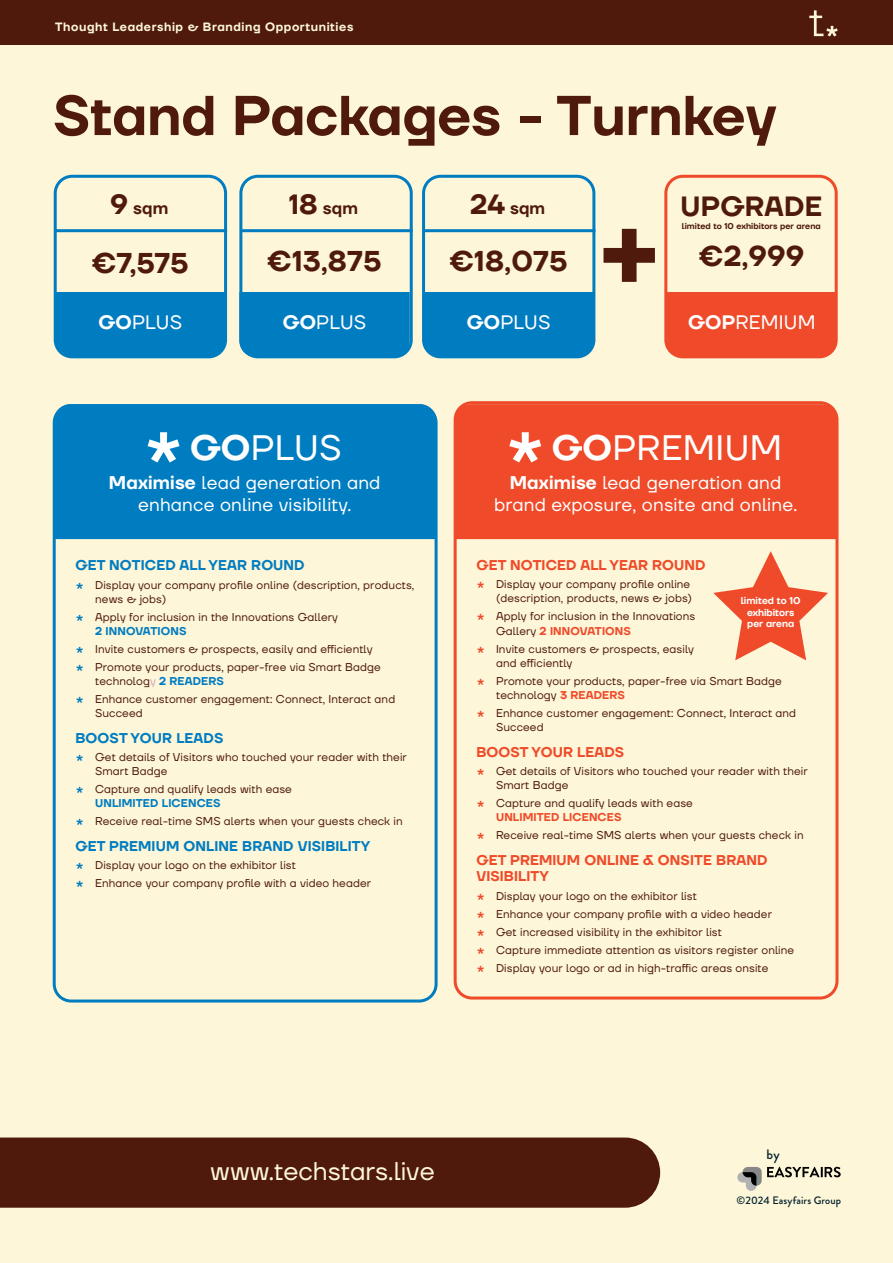
<style>
.page{position:relative;width:893px;height:1263px;background:#fdf6d8}
.page>*{position:absolute;margin:0;border:0;box-sizing:border-box;transform-origin:0 0}
.t1{font:600 55.95px "TT Firs Neue";color:#4f1a0c}
.t2{font:35.25px "TT Firs Neue";letter-spacing:.01em;color:#fff}
.t3{font:600 28.5px "TT Firs Neue";letter-spacing:.01em;color:#4f1a0c}
.t4{font:600 27.75px "TT Firs Neue";letter-spacing:.01em;color:#4f1a0c}
.t5{font:25.5px "TT Firs Neue";color:#fdf6d8}
.t6{font:19.35px "TT Firs Neue";letter-spacing:.01em;color:#fff}
.t7{font:18.3px/22.5px "TT Firs Neue";letter-spacing:.01em;color:#fff;text-align:center}
.t8{font:600 16.65px "TT Firs Neue";letter-spacing:.01em;color:#4f1a0c}
.t9{font:600 14.1px/17px "TT Firs Neue";letter-spacing:.01em;color:#ef4a29}
.t10{font:600 14.1px "TT Firs Neue";letter-spacing:.01em;color:#007cc1}
.t11{font:500 13.65px "Brandon Grotesque";color:#001f2d}
.t12{font:600 12px "TT Firs Neue";letter-spacing:.05em;color:#fdf6d8}
.t13{font:11.25px/14.1px "TT Firs Neue";letter-spacing:.01em;color:#4f1a0c}
.t14{font:500 10.8px "Brandon Grotesque";letter-spacing:.01em;color:#001f2d}
.t15{font:600 9.9px/11.9px "TT Firs Neue";color:#fff;text-align:center}
.t16{font:600 8.4px "TT Firs Neue";letter-spacing:.01em;color:#4f1a0c}
.s1{font-size:27.75px}
.s2{font-weight:600}
.s3{font-family:"TS Bull";color:#007cc1}
.s4{font-weight:600;color:#007cc1}
.s5{color:#d6a1c4}
.s6{font-family:"TS Bull";color:#ef4a29}
.s7{font-weight:600;color:#ef4a29}
</style>
<div class="page">
<div style="left:0;top:0;width:893px;height:45px;background:#4f1a0c"></div>
<svg style="left:809px;top:10px;width:29px;height:27px"></svg>
<div style="left:0;top:1137px;width:660px;height:71px;background:#4f1a0c"></div>
<svg style="left:737px;top:1167px;width:104px;height:24px"></svg>
<div style="left:55px;top:292px;width:169px;height:65px;background:#007cc1"></div>
<div style="left:243px;top:292px;width:166px;height:62px;background:#007cc1"></div>
<div style="left:426px;top:292px;width:168px;height:65px;background:#007cc1"></div>
<div style="left:668px;top:292px;width:166px;height:62px;background:#ef4a29"></div>
<svg style="left:603px;top:229px;width:52px;height:53px"></svg>
<div style="left:458px;top:405px;width:379px;height:134px;background:#ef4a29"></div>
<svg style="left:509px;top:432px;width:32px;height:30px"></svg>
<div style="left:57px;top:404px;width:377px;height:135px;background:#007cc1"></div>
<svg style="left:148px;top:432px;width:31px;height:30px"></svg>
<svg style="left:713px;top:551px;width:115px;height:109px"></svg>
<div style="left:54px;top:175px;width:173px;height:183px;border:3px solid #007cc1;border-radius:17px"></div>
<div style="left:239px;top:175px;width:174px;height:183px;border:3px solid #007cc1;border-radius:17px"></div>
<div style="left:422px;top:175px;width:173px;height:183px;border:3px solid #007cc1;border-radius:17px"></div>
<div style="left:664px;top:175px;width:174px;height:183px;border:3px solid #ef4a29;border-radius:17px"></div>
<div style="left:53px;top:404px;width:385px;height:598px;border:3px solid #007cc1;border-radius:17px"></div>
<div style="left:454px;top:401px;width:384px;height:598px;border:3px solid #ef4a29;border-radius:17px"></div>
<hr style="left:424px;top:229px;width:171px;height:3px;background:#007cc1">
<hr style="left:241px;top:229px;width:172px;height:3px;background:#007cc1">
<hr style="left:56px;top:229px;width:171px;height:3px;background:#007cc1">
<p class="t12" style="left:55px;top:19px;width:300px">Thought Leadership &amp; Branding Opportunities</p>
<h1 class="t1" style="left:53px;top:77px;width:725px">Stand Packages - Turnkey</h1>
<h3 class="t8" style="left:110px;top:196px;width:60px"><span class="s1">9</span> sqm</h3>
<h3 class="t8" style="left:289px;top:196px;width:71px"><span class="s1">18</span> sqm</h3>
<h3 class="t8" style="left:470px;top:196px;width:77px"><span class="s1">24</span> sqm</h3>
<h3 class="t3" style="left:92px;top:243px;width:98px">€7,575</h3>
<h3 class="t6" style="left:99px;top:310px;width:85px"><span class="s2">GO</span>PLUS</h3>
<h3 class="t3" style="left:267px;top:242px;width:116px">€13,875</h3>
<h3 class="t6" style="left:283px;top:310px;width:85px"><span class="s2">GO</span>PLUS</h3>
<h3 class="t3" style="left:450px;top:242px;width:119px">€18,075</h3>
<h3 class="t6" style="left:467px;top:310px;width:85px"><span class="s2">GO</span>PLUS</h3>
<h3 class="t4" style="left:681px;top:187px;width:143px">UPGRADE</h3>
<p class="t16" style="left:682px;top:221px;width:140px">limited to 10 exhibitors per arena</p>
<h3 class="t3" style="left:699px;top:237px;width:107px">€2,999</h3>
<h3 class="t6" style="left:688px;top:310px;width:129px"><span class="s2">GOP</span>REMIUM</h3>
<h2 class="t2" style="left:190px;top:423px;width:153px"><span class="s2">GO</span>PLUS</h2>
<h3 class="t7" style="left:109px;top:471px;width:273px"><span class="s2">Maximise</span> lead generation and enhance online visibility.</h3>
<p class="t10" style="left:75px;top:555px;width:231px">GET NOTICED ALL YEAR ROUND</p>
<p class="t13" style="left:95px;top:577px;width:321px;text-indent:-20px"><span class="s3">A</span> Display your company profile online (description, products, news &amp; jobs)</p>
<p class="t13" style="left:95px;top:609px;width:244px;text-indent:-20px"><span class="s3">A</span> Apply for inclusion in the Innovations Gallery<br><span class="s4">2 INNOVATIONS</span></p>
<p class="t13" style="left:75px;top:640px;width:307px;line-height:18.1px"><span class="s3">A</span> Invite customers &amp; prospects, easily and efficiently<br><span class="s3">A</span> Promote your products, paper-free via Smart Badge</p>
<p class="t13" style="left:75px;top:672px;width:321px;line-height:18.1px;text-indent:20px">technolog<span class="s5">y</span> <span class="s4">2 READERS<br></span><span class="s3">A</span> Enhance customer engagement: Connect, Interact and</p>
<p class="t13" style="left:95px;top:706px;width:49px">Succeed</p>
<p class="t10" style="left:75px;top:728px;width:149px">BOOST YOUR LEADS</p>
<p class="t13" style="left:95px;top:750px;width:313px;text-indent:-20px"><span class="s3">A</span> Get details of Visitors who touched your reader with their<br>Smart Badge</p>
<p class="t13" style="left:95px;top:782px;width:198px;text-indent:-20px"><span class="s3">A</span> Capture and qualify leads with ease<br><span class="s4">UNLIMITED LICENCES</span></p>
<p class="t13" style="left:75px;top:814px;width:329px"><span class="s3">A</span> Receive real-time SMS alerts when your guests check in</p>
<p class="t10" style="left:75px;top:836px;width:296px">GET PREMIUM ONLINE BRAND VISIBILITY</p>
<p class="t13" style="left:75px;top:855px;width:297px;line-height:18.1px"><span class="s3">A</span> Display your logo on the exhibitor list<br><span class="s3">A</span> Enhance your company profile with a video header</p>
<h2 class="t2" style="left:552px;top:423px;width:232px"><span class="s2">GO</span>PREMIUM</h2>
<h3 class="t7" style="left:494px;top:471px;width:305px"><span class="s2">Maximise</span> lead generation and brand exposure, onsite and online.</h3>
<p class="t9" style="left:476px;top:557px;width:231px">GET NOTICED ALL YEAR ROUND</p>
<p class="t13" style="left:476px;top:577px;width:217px;text-align:right"><span class="s6">A</span> Display your company profile online (description, products, news &amp; jobs)</p>
<p class="t13" style="left:496px;top:609px;width:201px;text-indent:-20px"><span class="s6">A</span> Apply for inclusion in the Innovations<br>Gallery <span class="s7">2 INNOVATIONS</span></p>
<p class="t13" style="left:496px;top:641px;width:199px;text-indent:-20px"><span class="s6">A</span> Invite customers &amp; prospects, easily and efficiently</p>
<p class="t13" style="left:496px;top:674px;width:287px;text-indent:-20px"><span class="s6">A</span> Promote your products, paper-free via Smart Badge technology <span class="s7">3 READERS</span></p>
<p class="t13" style="left:496px;top:706px;width:301px;text-indent:-20px"><span class="s6">A</span> Enhance customer engagement: Connect, Interact and<br>Succeed</p>
<p class="t9" style="left:476px;top:743px;width:149px">BOOST YOUR LEADS</p>
<p class="t13" style="left:496px;top:763px;width:313px;text-indent:-20px"><span class="s6">A</span> Get details of Visitors who touched your reader with their<br>Smart Badge</p>
<p class="t13" style="left:496px;top:796px;width:198px;text-indent:-20px"><span class="s6">A</span> Capture and qualify leads with ease<br><span class="s7">UNLIMITED LICENCES</span></p>
<p class="t13" style="left:476px;top:828px;width:329px"><span class="s6">A</span> Receive real-time SMS alerts when your guests check in</p>
<p class="t9" style="left:476px;top:851px;width:293px">GET PREMIUM ONLINE &amp; ONSITE BRAND<br>VISIBILITY</p>
<p class="t13" style="left:476px;top:886px;width:319px;line-height:18.1px"><span class="s6">A</span> Display your logo on the exhibitor list<br><span class="s6">A</span> Enhance your company profile with a video header<br><span class="s6">A</span> Get increased visibility in the exhibitor list<br><span class="s6">A</span> Capture immediate attention as visitors register online <span class="s6">A</span> Display your logo or ad in high-traffic areas onsite</p>
<p class="t15" style="left:741px;top:594px;width:61px">limited to 10 exhibitors per arena</p>
<h3 class="t5" style="left:210px;top:1154px;width:226px">www.techstars.live</h3>
<p class="t11" style="left:767px;top:1145px;width:15px">by</p>
<p class="t14" style="left:736px;top:1192px;width:106px">©2024 Easyfairs Group</p>
</div>
